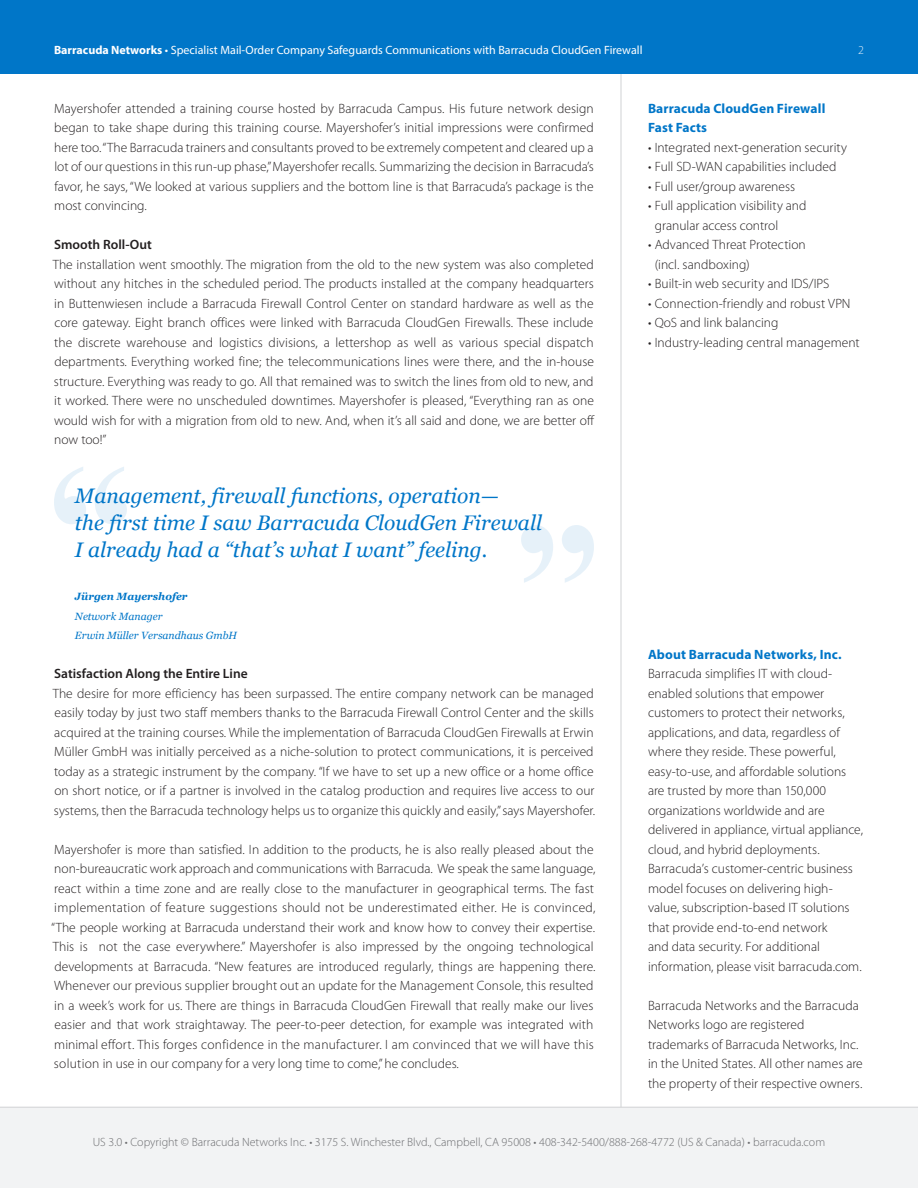
<style>
.page{position:relative;width:918px;height:1188px;background:#fff}
.page>*{position:absolute;margin:0;border:0;box-sizing:border-box;transform-origin:0 0}
.quote{font:italic 21px/27px "Georgia";color:#0076c8}
.body_text{font:300 13.5px/19.5px "Myriad Pro";color:#231f20}
.side_bar_title{font:700 13.5px "Myriad Pro";letter-spacing:.01em;color:#0076c8}
.section_title{font:600 13.5px "Myriad Pro";color:#231f20}
.t1{font:300 12px "Myriad Pro";color:#6c6d70}
.t2{font:12px "Myriad Pro";color:#fff}
.t3{font:300 12px "Myriad Pro";color:#e7f0fa}
.quote-source_positio{font:italic 10.5px "Georgia";color:#0076c8}
.quote-source{font:italic 700 10.5px "Georgia";color:#0076c8}
.s1{font-weight:700}
</style>
<div class="page">
<hr style="left:621px;top:0;width:1px;height:1188px;background:#d1d2d4">
<div style="left:0;top:0;width:918px;height:74px;background:#0076c8"></div>
<div style="left:0;top:1107px;width:918px;height:81px;background:#f2f3f4"></div>
<svg style="left:521px;top:525px;width:73px;height:58px"></svg>
<svg style="left:54px;top:467px;width:73px;height:57px"></svg>
<p class="t2" style="left:54px;top:43px;width:590px"><span class="s1">Barracuda Networks</span> • Specialist Mail-Order Company Safeguards Communications with Barracuda CloudGen Firewall</p>
<p class="t3" style="left:858px;top:43px;width:7px">2</p>
<p class="body_text" style="left:54px;top:98px;width:541px;text-align:justify">Mayershofer attended a training course hosted by Barracuda Campus. His future network design began to take shape during this training course. Mayershofer’s initial impressions were confirmed here too. “The Barracuda trainers and consultants proved to be extremely competent and cleared up a lot of our questions in this run-up phase,” Mayershofer recalls. Summarizing the decision in Barracuda’s favor, he says, “We looked at various suppliers and the bottom line is that Barracuda’s package is the most convincing.</p>
<p class="section_title" style="left:54px;top:236px;width:99px">Smooth Roll-Out</p>
<p class="body_text" style="left:53px;top:254px;width:543px;text-align:justify">The installation went smoothly. The migration from the old to the new system was also completed without any hitches in the scheduled period. The products installed at the company headquarters in Buttenwiesen include a Barracuda Firewall Control Center on standard hardware as well as the core gateway. Eight branch offices were linked with Barracuda CloudGen Firewalls. These include the discrete warehouse and logistics divisions, a lettershop as well as various special dispatch departments. Everything worked fine; the telecommunications lines were there, and the in-house structure. Everything was ready to go. All that remained was to switch the lines from old to new, and it worked. There were no unscheduled downtimes. Mayershofer is pleased, “Everything ran as one would wish for with a migration from old to new. And, when it’s all said and done, we are better off now too!”</p>
<p class="quote" style="left:75px;top:482px;width:469px">Management, firewall functions, operation—<br>the first time I saw Barracuda CloudGen Firewall<br>I already had a “that’s what I want” feeling.</p>
<p class="quote-source" style="left:75px;top:590px;width:114px">Jürgen Mayershofer</p>
<p class="quote-source_positio" style="left:75px;top:609px;width:89px">Network Manager</p>
<p class="quote-source_positio" style="left:75px;top:629px;width:164px">Erwin Müller Versandhaus GmbH</p>
<p class="section_title" style="left:54px;top:665px;width:195px">Satisfaction Along the Entire Line</p>
<p class="body_text" style="left:53px;top:683px;width:544px">The desire for more efficiency has been surpassed. The entire company network can be managed easily today by just two staff members thanks to the Barracuda Firewall Control Center and the skills acquired at the training courses. While the implementation of Barracuda CloudGen Firewalls at Erwin Müller GmbH was initially perceived as a niche-solution to protect communications, it is perceived today as a strategic instrument by the company. “If we have to set up a new office or a home office on short notice, or if a partner is involved in the catalog production and requires live access to our systems, then the Barracuda technology helps us to organize this quickly and easily,” says Mayershofer.</p>
<p class="body_text" style="left:51px;top:839px;width:546px">Mayershofer is more than satisfied. In addition to the products, he is also really pleased about the non-bureaucratic work approach and communications with Barracuda. We speak the same language, react within a time zone and are really close to the manufacturer in geographical terms. The fast implementation of feature suggestions should not be underestimated either. He is convinced, “The people working at Barracuda understand their work and know how to convey their expertise.<br>This is not the case everywhere.” Mayershofer is also impressed by the ongoing technological developments at Barracuda. “New features are introduced regularly, things are happening there.<br>Whenever our previous supplier brought out an update for the Management Console, this resulted in a week’s work for us. There are things in Barracuda CloudGen Firewall that really make our lives easier and that work straightaway. The peer-to-peer detection, for example was integrated with minimal effort. This forges confidence in the manufacturer. I am convinced that we will have this solution in use in our company for a very long time to come,” he concludes.</p>
<p class="side_bar_title" style="left:648px;top:99px;width:179px">Barracuda CloudGen Firewall</p>
<p class="side_bar_title" style="left:648px;top:119px;width:61px">Fast Facts</p>
<p class="body_text" style="left:648px;top:137px;width:201px">• Integrated next-generation security</p>
<p class="body_text" style="left:648px;top:157px;width:190px">• Full SD-WAN capabilities included</p>
<p class="body_text" style="left:648px;top:176px;width:149px">• Full user/group awareness</p>
<p class="body_text" style="left:655px;top:196px;width:153px;text-indent:-7px">• Full application visibility and granular access control</p>
<p class="body_text" style="left:655px;top:235px;width:153px;text-indent:-7px">• Advanced Threat Protection (incl. sandboxing)</p>
<p class="body_text" style="left:648px;top:274px;width:183px">• Built-in web security and IDS/IPS</p>
<p class="body_text" style="left:648px;top:293px;width:204px">• Connection-friendly and robust VPN</p>
<p class="body_text" style="left:648px;top:313px;width:132px">• QoS and link balancing</p>
<p class="body_text" style="left:648px;top:332px;width:213px">• Industry-leading central management</p>
<p class="side_bar_title" style="left:648px;top:645px;width:195px">About Barracuda Networks, Inc.</p>
<p class="body_text" style="left:648px;top:664px;width:217px">Barracuda simplifies IT with cloud&shy;enabled solutions that empower customers to protect their networks, applications, and data, regardless of where they reside. These powerful, easy-to-use, and affordable solutions are trusted by more than 150,000 organizations worldwide and are delivered in appliance, virtual appliance, cloud, and hybrid deployments.<br>Barracuda’s customer-centric business model focuses on delivering high&shy;value, subscription-based IT solutions that provide end-to-end network<br>and data security. For additional information, please visit barracuda.com.</p>
<p class="body_text" style="left:648px;top:995px;width:216px">Barracuda Networks and the Barracuda Networks logo are registered trademarks of Barracuda Networks, Inc. in the United States. All other names are the property of their respective owners.</p>
<p class="t1" style="left:93px;top:1135px;width:734px">US 3.0 • Copyright © Barracuda Networks Inc. • 3175 S. Winchester Blvd., Campbell, CA 95008 • 408-342-5400/888-268-4772 (US &amp; Canada) • barracuda.com</p>
</div>
